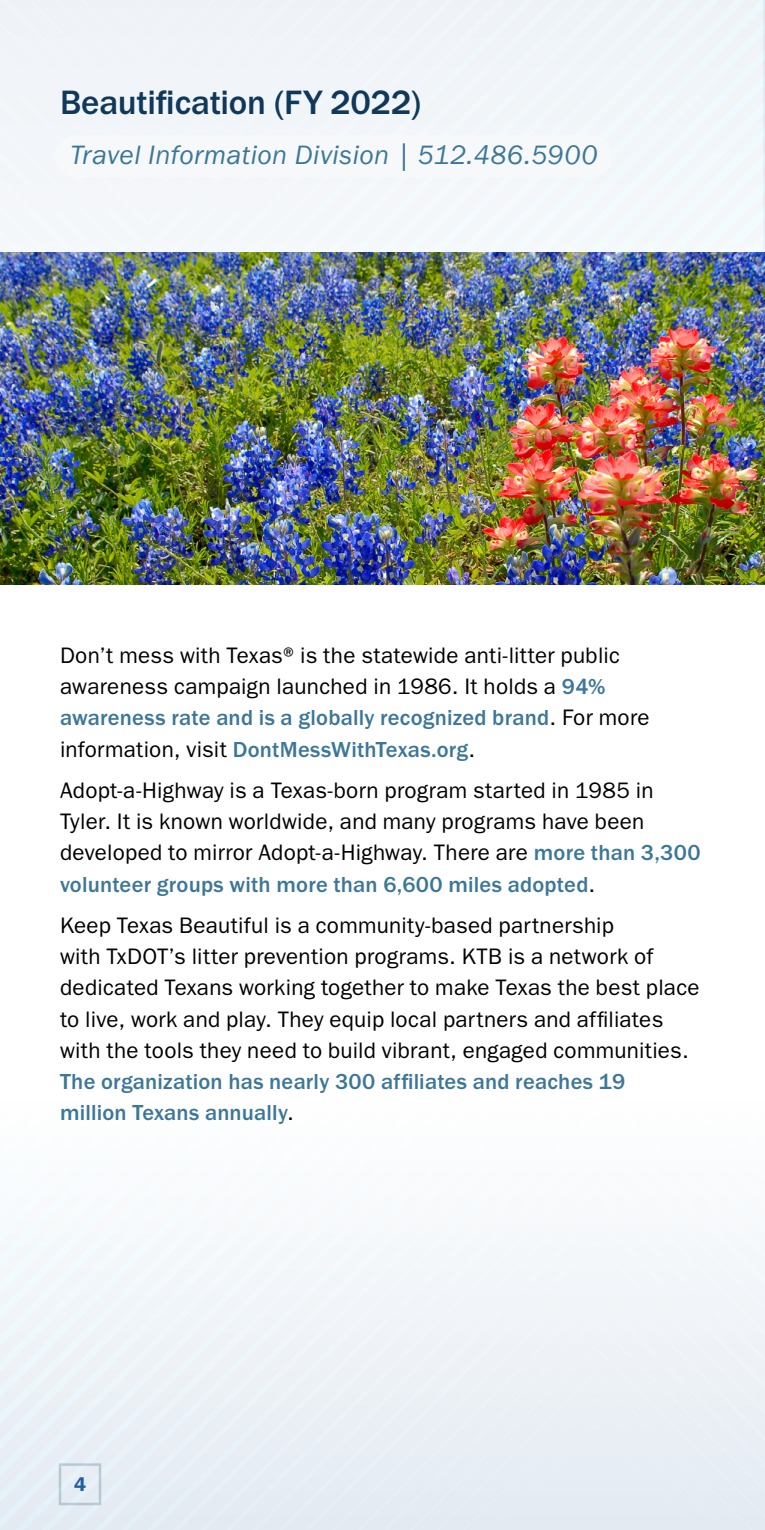
<style>
.page{position:relative;width:765px;height:1530px;background:#fff}
.page>*{position:absolute;margin:0;border:0;box-sizing:border-box;transform-origin:0 0}
.H1_With_Subhead{font:500 35px "ITC Franklin Gothic Std";letter-spacing:-.005em;color:#10385a}
.Subhead__H1{font:italic 27.5px "ITC Franklin Gothic Std";letter-spacing:.015em;color:#3c7798}
.Body_Paragraph{font:22.5px/31.2px "ITC Franklin Gothic Std";letter-spacing:.01em;color:#000}
.t1{font:600 20px "ITC Franklin Gothic Std";color:#215e9e}
.s1{font-weight:500;color:#3c7798}
</style>
<div class="page">
<div style="left:529px;top:0;width:27px;height:242px;background:#f1f6f9"></div>
<div style="left:503px;top:0;width:26px;height:242px;background:#f1f6f9"></div>
<div style="left:476px;top:0;width:27px;height:242px;background:#f1f6f9"></div>
<div style="left:450px;top:0;width:26px;height:242px;background:#f1f5f9"></div>
<div style="left:424px;top:0;width:26px;height:242px;background:#f1f5f9"></div>
<div style="left:0;top:0;width:424px;height:242px;background:#f4f7fa"></div>
<div style="left:0;top:0;width:397px;height:226px;background:#f4f7fa"></div>
<div style="left:0;top:0;width:371px;height:200px;background:#f4f6f9"></div>
<div style="left:0;top:0;width:344px;height:173px;background:#f1f5f9"></div>
<div style="left:0;top:0;width:318px;height:147px;background:#f1f4f8"></div>
<div style="left:562px;top:0;width:203px;height:252px;background:#f1f6fa"></div>
<div style="left:0;top:1234px;width:20px;height:296px;background:#ecf3f8"></div>
<div style="left:20px;top:1234px;width:26px;height:296px;background:#ecf3f8"></div>
<svg style="left:46px;top:1234px;width:26px;height:296px;fill:#ecf3f8"></svg>
<svg style="left:72px;top:1234px;width:26px;height:296px;fill:#ecf3f8"></svg>
<div style="left:98px;top:1246px;width:27px;height:284px;background:#ecf2f8"></div>
<div style="left:125px;top:1246px;width:26px;height:284px;background:#ecf2f8"></div>
<div style="left:151px;top:1246px;width:26px;height:284px;background:#ecf2f7"></div>
<div style="left:177px;top:1246px;width:27px;height:284px;background:#ecf2f7"></div>
<div style="left:204px;top:1246px;width:26px;height:284px;background:#ecf2f7"></div>
<div style="left:230px;top:1246px;width:26px;height:284px;background:#ecf2f7"></div>
<div style="left:256px;top:1246px;width:26px;height:284px;background:#ecf1f7"></div>
<svg style="left:282px;top:1246px;width:483px;height:284px;fill:#f4f6f9"></svg>
<svg style="left:309px;top:1266px;width:456px;height:264px;fill:#f2f5f9"></svg>
<svg style="left:335px;top:1293px;width:430px;height:237px;fill:#f1f4f8"></svg>
<svg style="left:361px;top:1319px;width:404px;height:211px;fill:#eff3f7"></svg>
<div style="left:388px;top:1345px;width:377px;height:185px;background:#eef2f6"></div>
<div style="left:414px;top:1372px;width:351px;height:158px;background:#ecf1f6"></div>
<div style="left:440px;top:1398px;width:310px;height:132px;background:#e7edf4"></div>
<div style="left:55px;top:135px;width:557px;height:43px;background:#f7f8f9;border-radius:21px"></div>
<img style="left:0;top:252px;width:765px;height:333px">
<p class="H1_With_Subhead" style="left:60px;top:83px;width:363px">Beautification (FY 2022)</p>
<p class="Subhead__H1" style="left:70px;top:140px;width:529px">Travel Information Division | 512.486.5900</p>
<p class="Body_Paragraph" style="left:60px;top:640px;width:591px">Don’t mess with Texas® is the statewide anti-litter public awareness campaign launched in 1986. It holds a <span class="s1">94% awareness rate and is a globally recognized brand</span>. For more information, visit <span class="s1">DontMessWithTexas.org</span>.</p>
<p class="Body_Paragraph" style="left:60px;top:775px;width:642px">Adopt-a-Highway is a Texas-born program started in 1985 in Tyler. It is known worldwide, and many programs have been developed to mirror Adopt-a-Highway. There are <span class="s1">more than 3,300 volunteer groups with more than 6,600 miles adopted</span>.</p>
<p class="Body_Paragraph" style="left:60px;top:910px;width:641px">Keep Texas Beautiful is a community-based partnership<br>with TxDOT’s litter prevention programs. KTB is a network of dedicated Texans working together to make Texas the best place to live, work and play. They equip local partners and affiliates with the tools they need to build vibrant, engaged communities.<br><span class="s1">The organization has nearly 300 affiliates and reaches 19<br>million Texans annually</span>.</p>
<p class="t1" style="left:74px;top:1472px;width:14px">4</p>
</div>
